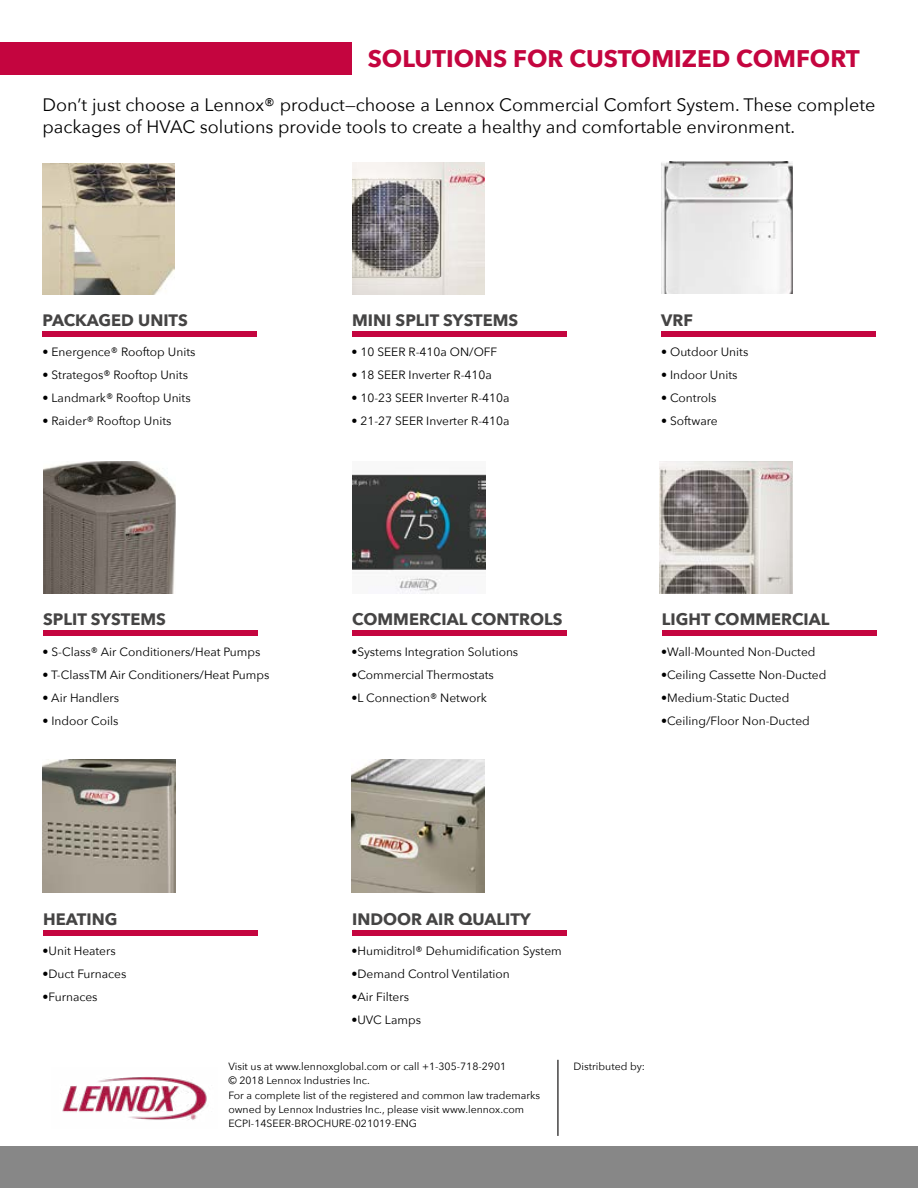
<style>
.page{position:relative;width:918px;height:1188px;background:#fff}
.page>*{position:absolute;margin:0;border:0;box-sizing:border-box;transform-origin:0 0}
.t1{font:700 24px "Avenir Next";color:#c4053f}
.t2{font:18px/21.6px "Avenir Next";color:#000}
.t3{font:700 16.5px "Avenir Next";color:#454444}
.t4{font:12px "Avenir Next";color:#000}
.t5{font:10.5px/14.1px "Avenir Next";color:#000}
</style>
<div class="page">
<hr style="left:557px;top:1060px;width:2px;height:76px;background:#454444">
<img style="left:43px;top:163px;width:131px;height:131px">
<div style="left:43px;top:332px;width:214px;height:5px;background:#c4053f"></div>
<img style="left:661px;top:162px;width:132px;height:132px">
<div style="left:661px;top:331px;width:214px;height:5px;background:#c4053f"></div>
<img style="left:352px;top:162px;width:132px;height:132px">
<div style="left:352px;top:332px;width:215px;height:5px;background:#c4053f"></div>
<img style="left:43px;top:461px;width:132px;height:132px">
<div style="left:43px;top:631px;width:215px;height:5px;background:#c4053f"></div>
<div style="left:43px;top:930px;width:215px;height:5px;background:#c4053f"></div>
<div style="left:352px;top:631px;width:215px;height:5px;background:#c4053f"></div>
<div style="left:352px;top:930px;width:215px;height:5px;background:#c4053f"></div>
<div style="left:662px;top:631px;width:214px;height:5px;background:#c4053f"></div>
<img style="left:62px;top:1077px;width:145px;height:43px">
<div style="left:0;top:1146px;width:918px;height:42px;background:#878787"></div>
<div style="left:0;top:43px;width:352px;height:32px;background:#c4053f"></div>
<img style="left:352px;top:474px;width:133px;height:120px">
<img style="left:42px;top:760px;width:133px;height:133px">
<img style="left:351px;top:760px;width:133px;height:133px">
<img style="left:660px;top:461px;width:133px;height:133px">
<h1 class="t1" style="left:368px;top:37px;width:494px">SOLUTIONS FOR CUSTOMIZED COMFORT</h1>
<h2 class="t2" style="left:43px;top:94px;width:834px">Don’t just choose a Lennox® product—choose a Lennox Commercial Comfort System. These complete packages of HVAC solutions provide tools to create a healthy and comfortable environment.</h2>
<h3 class="t3" style="left:43px;top:306px;width:147px">PACKAGED UNITS</h3>
<p class="t4" style="left:43px;top:342px;width:155px">• Energence® Rooftop Units</p>
<p class="t4" style="left:43px;top:365px;width:147px">• Strategos® Rooftop Units</p>
<p class="t4" style="left:43px;top:388px;width:150px">• Landmark® Rooftop Units</p>
<p class="t4" style="left:43px;top:411px;width:130px">• Raider® Rooftop Units</p>
<h3 class="t3" style="left:43px;top:605px;width:124px">SPLIT SYSTEMS</h3>
<p class="t4" style="left:43px;top:641px;width:219px">• S-Class® Air Conditioners/Heat Pumps</p>
<p class="t4" style="left:43px;top:664px;width:228px">• T-ClassTM Air Conditioners/Heat Pumps</p>
<p class="t4" style="left:43px;top:688px;width:78px">• Air Handlers</p>
<p class="t4" style="left:43px;top:711px;width:77px">• Indoor Coils</p>
<h3 class="t3" style="left:352px;top:306px;width:168px">MINI SPLIT SYSTEMS</h3>
<p class="t4" style="left:351px;top:342px;width:147px">• 10 SEER R-410a ON/OFF</p>
<p class="t4" style="left:351px;top:365px;width:142px">• 18 SEER Inverter R-410a</p>
<p class="t4" style="left:351px;top:388px;width:160px">• 10-23 SEER Inverter R-410a</p>
<p class="t4" style="left:351px;top:411px;width:160px">• 21-27 SEER Inverter R-410a</p>
<h3 class="t3" style="left:352px;top:605px;width:212px">COMMERCIAL CONTROLS</h3>
<p class="t4" style="left:351px;top:641px;width:168px">•Systems Integration Solutions</p>
<p class="t4" style="left:351px;top:664px;width:144px">•Commercial Thermostats</p>
<p class="t4" style="left:351px;top:688px;width:137px">•L Connection® Network</p>
<h3 class="t3" style="left:661px;top:306px;width:33px">VRF</h3>
<p class="t4" style="left:661px;top:342px;width:89px">• Outdoor Units</p>
<p class="t4" style="left:661px;top:365px;width:78px">• Indoor Units</p>
<p class="t4" style="left:661px;top:388px;width:57px">• Controls</p>
<p class="t4" style="left:661px;top:411px;width:58px">• Software</p>
<h3 class="t3" style="left:662px;top:605px;width:169px">LIGHT COMMERCIAL</h3>
<p class="t4" style="left:661px;top:641px;width:156px">•Wall-Mounted Non-Ducted</p>
<p class="t4" style="left:661px;top:664px;width:167px">•Ceiling Cassette Non-Ducted</p>
<p class="t4" style="left:661px;top:688px;width:130px">•Medium-Static Ducted</p>
<p class="t4" style="left:661px;top:711px;width:150px">•Ceiling/Floor Non-Ducted</p>
<h3 class="t3" style="left:43px;top:905px;width:76px">HEATING</h3>
<p class="t4" style="left:43px;top:941px;width:75px">•Unit Heaters</p>
<p class="t4" style="left:43px;top:964px;width:85px">•Duct Furnaces</p>
<p class="t4" style="left:43px;top:987px;width:57px">•Furnaces</p>
<h3 class="t3" style="left:352px;top:905px;width:180px">INDOOR AIR QUALITY</h3>
<p class="t4" style="left:351px;top:941px;width:212px">•Humiditrol® Dehumidification System</p>
<p class="t4" style="left:351px;top:964px;width:160px">•Demand Control Ventilation</p>
<p class="t4" style="left:351px;top:987px;width:59px">•Air Filters</p>
<p class="t4" style="left:351px;top:1010px;width:71px">•UVC Lamps</p>
<p class="t5" style="left:228px;top:1059px;width:313px">Visit us at www.lennoxglobal.com or call +1-305-718-2901<br>© 2018 Lennox Industries Inc.<br>For a complete list of the registered and common law trademarks owned by Lennox Industries Inc., please visit www.lennox.com ECPI-14SEER-BROCHURE-021019-ENG</p>
<p class="t5" style="left:574px;top:1059px;width:73px">Distributed by:</p>
</div>
